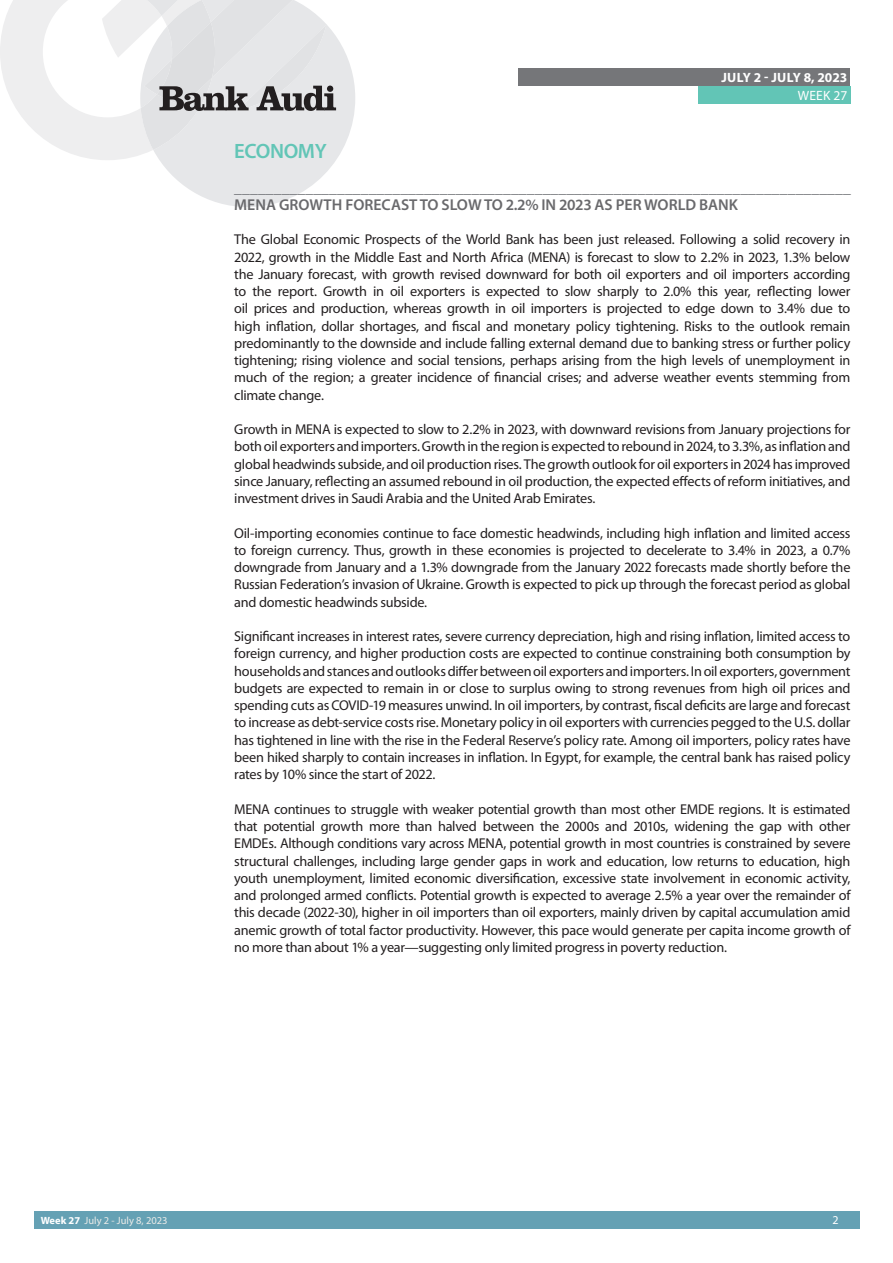
<style>
.page{position:relative;width:893px;height:1263px;background:#fff}
.page>*{position:absolute;margin:0;border:0;box-sizing:border-box;transform-origin:0 0}
.t1{font:600 20.85px "Myriad Pro";letter-spacing:-.02em;color:#62c5b6}
.t2{font:600 15.75px "Myriad Pro";color:#69696c}
.t3{font:15.6px "Myriad Pro";color:#707276}
.t4{font:14.25px/17.2px "Myriad Pro";letter-spacing:-.02em;color:#231f20;text-align:justify}
.t5{font:700 13.5px "Myriad Pro";color:#fff}
.t6{font:13.5px "Myriad Pro";letter-spacing:.02em;color:#fff}
.t7{font:12px "Myriad Pro";color:#fff}
.t8{font:10.5px "Myriad Pro";color:#ecece9}
.s1{font-weight:700;color:#fff}
</style>
<div class="page">
<div style="left:35px;top:1212px;width:825px;height:17px;background:#65a1b4"></div>
<div style="left:519px;top:68px;width:331px;height:17px;background:#757679"></div>
<div style="left:698px;top:86px;width:152px;height:17px;background:#62c5b6"></div>
<svg style="left:0;top:0;width:355px;height:207px"></svg>
<p class="t5" style="left:721px;top:68px;width:127px">JULY 2 - JULY 8, 2023</p>
<p class="t6" style="left:798px;top:87px;width:51px">WEEK 27</p>
<h1 class="t1" style="left:234px;top:138px;width:94px">ECONOMY</h1>
<p class="t3" style="left:234px;top:178px;width:618px">______________________________________________________________________________</p>
<p class="t2" style="left:234px;top:195px;width:505px">MENA GROWTH FORECAST TO SLOW TO 2.2% IN 2023 AS PER WORLD BANK</p>
<p class="t4" style="left:234px;top:231px;width:618px">The Global Economic Prospects of the World Bank has been just released. Following a solid recovery in 2022, growth in the Middle East and North Africa (MENA) is forecast to slow to 2.2% in 2023, 1.3% below the January forecast, with growth revised downward for both oil exporters and oil importers according to the report. Growth in oil exporters is expected to slow sharply to 2.0% this year, reflecting lower oil prices and production, whereas growth in oil importers is projected to edge down to 3.4% due to high inflation, dollar shortages, and fiscal and monetary policy tightening. Risks to the outlook remain predominantly to the downside and include falling external demand due to banking stress or further policy tightening; rising violence and social tensions, perhaps arising from the high levels of unemployment in much of the region; a greater incidence of financial crises; and adverse weather events stemming from climate change.</p>
<p class="t4" style="left:234px;top:421px;width:618px">Growth in MENA is expected to slow to 2.2% in 2023, with downward revisions from January projections for both oil exporters and importers. Growth in the region is expected to rebound in 2024, to 3.3%, as inflation and global headwinds subside, and oil production rises. The growth outlook for oil exporters in 2024 has improved since January, reflecting an assumed rebound in oil production, the expected effects of reform initiatives, and investment drives in Saudi Arabia and the United Arab Emirates.</p>
<p class="t4" style="left:234px;top:524px;width:618px">Oil-importing economies continue to face domestic headwinds, including high inflation and limited access to foreign currency. Thus, growth in these economies is projected to decelerate to 3.4% in 2023, a 0.7% downgrade from January and a 1.3% downgrade from the January 2022 forecasts made shortly before the Russian Federation’s invasion of Ukraine. Growth is expected to pick up through the forecast period as global and domestic headwinds subside.</p>
<p class="t4" style="left:234px;top:628px;width:618px">Significant increases in interest rates, severe currency depreciation, high and rising inflation, limited access to foreign currency, and higher production costs are expected to continue constraining both consumption by households and stances and outlooks differ between oil exporters and importers. In oil exporters, government budgets are expected to remain in or close to surplus owing to strong revenues from high oil prices and spending cuts as COVID-19 measures unwind. In oil importers, by contrast, fiscal deficits are large and forecast to increase as debt-service costs rise. Monetary policy in oil exporters with currencies pegged to the U.S. dollar has tightened in line with the rise in the Federal Reserve’s policy rate. Among oil importers, policy rates have been hiked sharply to contain increases in inflation. In Egypt, for example, the central bank has raised policy rates by 10% since the start of 2022.</p>
<p class="t4" style="left:234px;top:800px;width:618px">MENA continues to struggle with weaker potential growth than most other EMDE regions. It is estimated that potential growth more than halved between the 2000s and 2010s, widening the gap with other EMDEs. Although conditions vary across MENA, potential growth in most countries is constrained by severe structural challenges, including large gender gaps in work and education, low returns to education, high youth unemployment, limited economic diversification, excessive state involvement in economic activity, and prolonged armed conflicts. Potential growth is expected to average 2.5% a year over the remainder of this decade (2022-30), higher in oil importers than oil exporters, mainly driven by capital accumulation amid anemic growth of total factor productivity. However, this pace would generate per capita income growth of no more than about 1% a year—suggesting only limited progress in poverty reduction.</p>
<p class="t8" style="left:41px;top:1214px;width:128px"><span class="s1">Week 27</span> July 2 - July 8, 2023</p>
<p class="t7" style="left:832px;top:1213px;width:8px">2</p>
</div>
